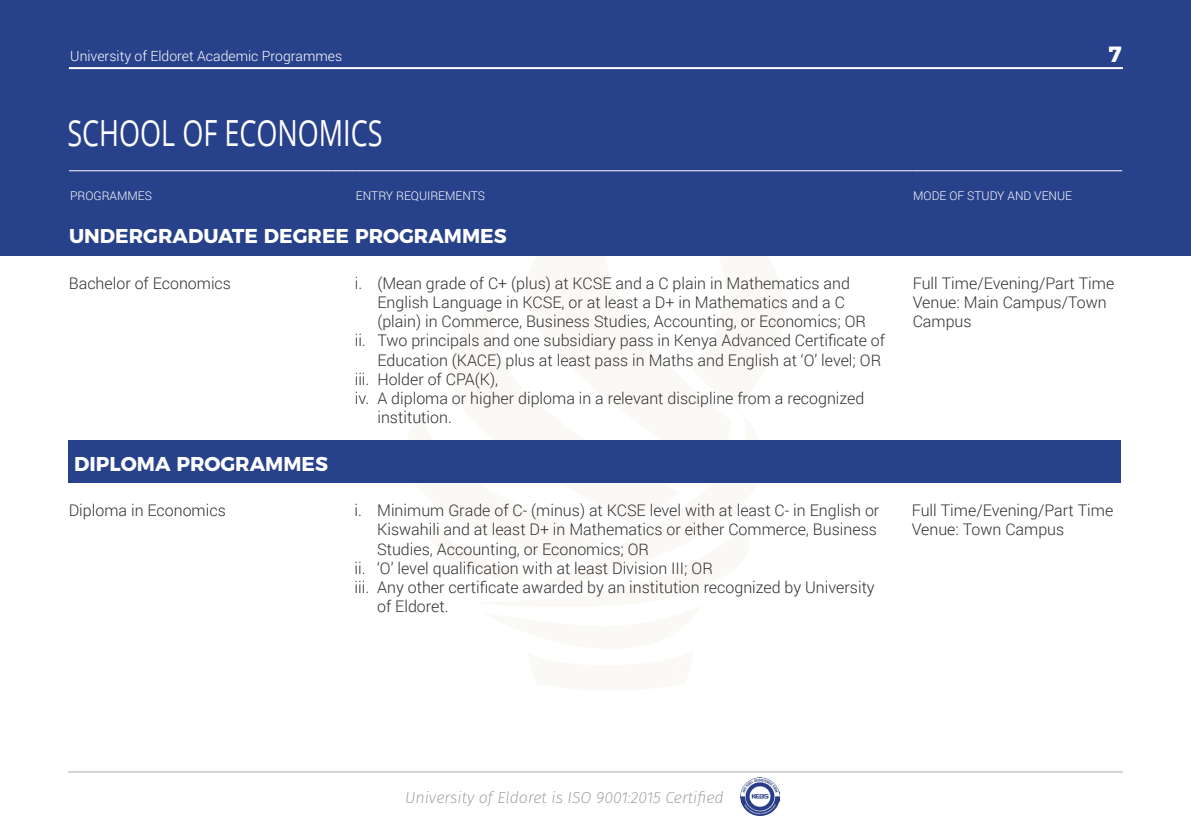
<style>
.page{position:relative;width:1191px;height:840px;background:#fff}
.page>*{position:absolute;margin:0;border:0;box-sizing:border-box;transform-origin:0 0}
.t1{font:36px "Open Sans";color:#fff;scale:.75 1}
.t2{font:700 22px "Montserrat";color:#fff}
.t3{font:700 20px "Montserrat";color:#fff}
.t4{font:300 16px/19.2px "Roboto";color:#312f30}
.t5{font:italic 200 16px "Fira Sans";color:#939598}
.t6{font:300 14px "Roboto";color:#fff}
.t7{font:300 12px "Roboto";color:#fff}
</style>
<div class="page">
<hr style="left:68px;top:770px;width:1055px;height:2px;background:#d1d2d4">
<img style="left:740px;top:777px;width:39px;height:38px">
<div style="left:0;top:0;width:1191px;height:255px;background:#28418b"></div>
<svg style="left:69px;top:171px;width:1051px;height:1px"></svg>
<div style="left:69px;top:440px;width:1051px;height:42px;background:#28418b"></div>
<hr style="left:69px;top:170px;width:262px;height:1px;background:#fff">
<svg style="left:331px;top:170px;width:24px;height:1px"></svg>
<hr style="left:355px;top:170px;width:532px;height:1px;background:#fff">
<svg style="left:887px;top:170px;width:25px;height:1px"></svg>
<hr style="left:912px;top:170px;width:210px;height:1px;background:#fff">
<hr style="left:69px;top:67px;width:1054px;height:2px;background:#fff">
<p class="t6" style="left:70px;top:46px;width:273px">University of Eldoret Academic Programmes</p>
<h2 class="t2" style="left:1108px;top:36px;width:15px">7</h2>
<h1 class="t1" style="left:67px;top:109px;width:422px">SCHOOL OF ECONOMICS</h1>
<p class="t7" style="left:70px;top:188px;width:83px">PROGRAMMES</p>
<p class="t7" style="left:356px;top:188px;width:131px">ENTRY REQUIREMENTS</p>
<p class="t7" style="left:913px;top:188px;width:160px">MODE OF STUDY AND VENUE</p>
<p class="t3" style="left:69px;top:220px;width:210px">UNDERGRADUATE DEGREE</p>
<p class="t3" style="left:355px;top:220px;width:153px">PROGRAMMES</p>
<p class="t4" style="left:69px;top:272px;width:164px">Bachelor of Economics</p>
<p class="t4" style="left:355px;top:272px;width:497px">i. (Mean grade of C+ (plus) at KCSE and a C plain in Mathematics and</p>
<p class="t4" style="left:377px;top:292px;width:469px">English Language in KCSE, or at least a D+ in Mathematics and a C</p>
<p class="t4" style="left:377px;top:311px;width:490px">(plain) in Commerce, Business Studies, Accounting, or Economics; OR</p>
<p class="t4" style="left:355px;top:330px;width:532px">ii. Two principals and one subsidiary pass in Kenya Advanced Certificate of</p>
<p class="t4" style="left:377px;top:349px;width:505px">Education (KACE) plus at least pass in Maths and English at ‘O’ level; OR</p>
<p class="t4" style="left:355px;top:368px;width:145px">iii. Holder of CPA(K),</p>
<p class="t4" style="left:355px;top:388px;width:511px">iv. A diploma or higher diploma in a relevant discipline from a recognized</p>
<p class="t4" style="left:377px;top:407px;width:76px">institution.</p>
<p class="t4" style="left:912px;top:272px;width:203px">Full Time/Evening/Part Time<br>Venue: Main Campus/Town<br>Campus</p>
<p class="t3" style="left:74px;top:447px;width:255px">DIPLOMA PROGRAMMES</p>
<p class="t4" style="left:69px;top:500px;width:159px">Diploma in Economics</p>
<p class="t4" style="left:354px;top:500px;width:526px">i. Minimum Grade of C- (minus) at KCSE level with at least C- in English or</p>
<p class="t4" style="left:377px;top:519px;width:501px">Kiswahili and at least D+ in Mathematics or either Commerce, Business</p>
<p class="t4" style="left:377px;top:538px;width:273px">Studies, Accounting, or Economics; OR</p>
<p class="t4" style="left:354px;top:557px;width:360px">ii. ‘O’ level qualification with at least Division III; OR</p>
<p class="t4" style="left:354px;top:577px;width:522px">iii. Any other certificate awarded by an institution recognized by University</p>
<p class="t4" style="left:377px;top:596px;width:73px">of Eldoret.</p>
<p class="t4" style="left:911px;top:500px;width:203px">Full Time/Evening/Part Time<br>Venue: Town Campus</p>
<p class="t5" style="left:405px;top:785px;width:320px">University of Eldoret is ISO 9001:2015 Certified</p>
</div>
